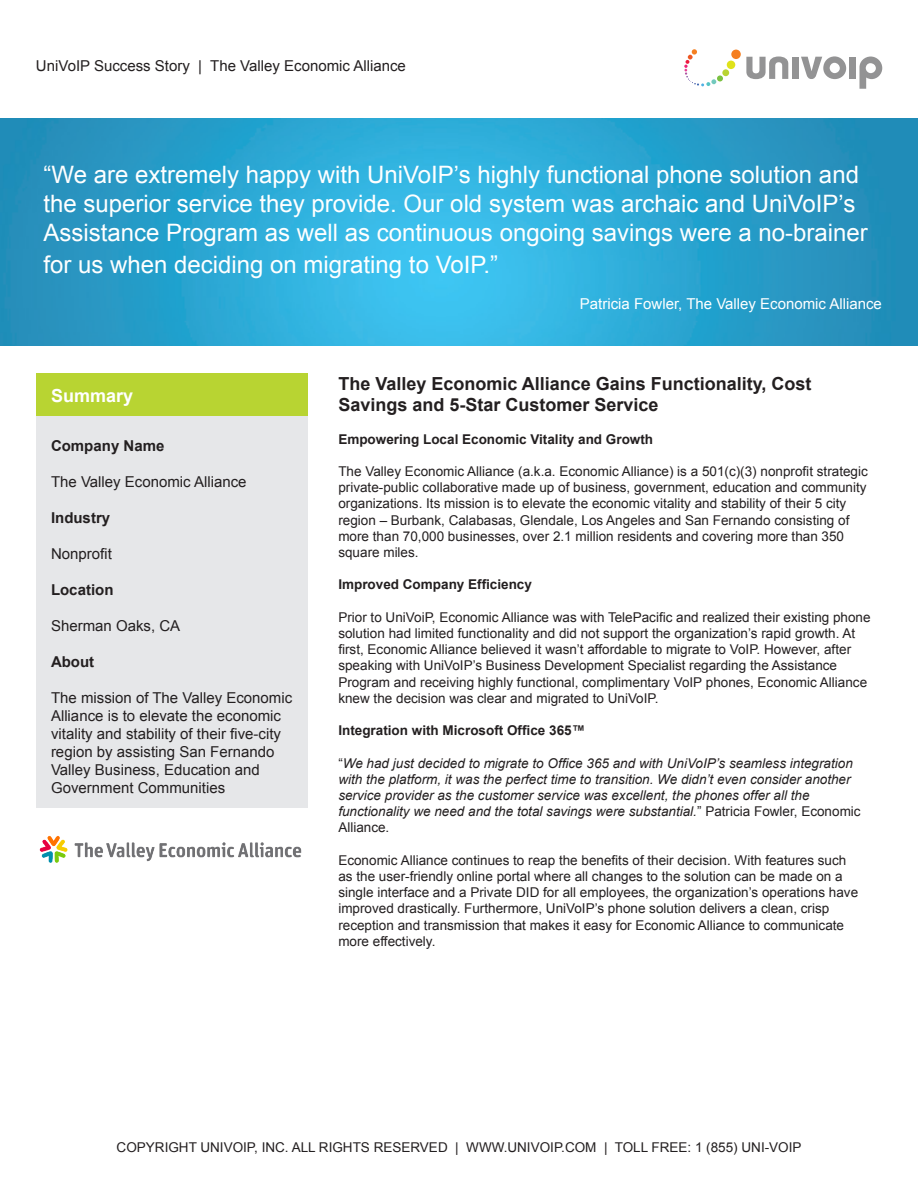
<style>
.page{position:relative;width:918px;height:1188px;background:#fff}
.page>*{position:absolute;margin:0;border:0;box-sizing:border-box;transform-origin:0 0}
.t1{font:24px/28.8px "Arial";color:#fff}
.t2{font:700 18px/21.6px "Arial";color:#231f20}
.t3{font:700 18px "Arial";color:#fff}
.t4{font:15px/18px "Arial";color:#231f20}
.t5{font:15px "Arial";color:#fff}
.t6{font:700 15px "Arial";color:#231f20}
.t7{font:13.5px/16.2px "Arial";color:#231f20}
.t8{font:italic 13.5px/16.2px "Arial";color:#231f20}
.t9{font:700 13.5px "Arial";color:#231f20}
.s1{font-style:normal}
</style>
<div class="page">
<img style="left:0;top:118px;width:918px;height:227px">
<div style="left:792px;top:57px;width:7px;height:22px;background:#939394"></div>
<div style="left:849px;top:57px;width:7px;height:22px;background:#939394"></div>
<svg style="left:859px;top:57px;width:23px;height:32px"></svg>
<svg style="left:801px;top:56px;width:45px;height:23px"></svg>
<svg style="left:746px;top:56px;width:42px;height:23px"></svg>
<svg style="left:684px;top:49px;width:39px;height:37px"></svg>
<div style="left:722px;top:69px;width:7px;height:7px;background:#b8d432;border-radius:50%"></div>
<div style="left:727px;top:61px;width:8px;height:8px;background:#dfe21a;border-radius:50%"></div>
<div style="left:731px;top:50px;width:10px;height:9px;background:#f57f21;border-radius:50%"></div>
<div style="left:36px;top:374px;width:272px;height:43px;background:#b8d432"></div>
<div style="left:36px;top:417px;width:272px;height:391px;background:#e6e7e9"></div>
<img style="left:39px;top:835px;width:263px;height:28px">
<p class="t4" style="left:36px;top:57px;width:371px">UniVoIP Success Story | The Valley Economic Alliance</p>
<h1 class="t1" style="left:44px;top:161px;width:826px">“We are extremely happy with UniVoIP’s highly functional phone solution and the superior service they provide. Our old system was archaic and UniVoIP’s<br>Assistance Program as well as continuous ongoing savings were a no-brainer</h1>
<h1 class="t1" style="left:44px;top:251px;width:456px">for us when deciding on migrating to VoIP.”</h1>
<p class="t5" style="left:580px;top:294px;width:304px">Patricia Fowler, The Valley Economic Alliance</p>
<h2 class="t3" style="left:51px;top:389px;width:84px">Summary</h2>
<p class="t6" style="left:51px;top:440px;width:115px">Company Name</p>
<p class="t4" style="left:51px;top:474px;width:197px">The Valley Economic Alliance</p>
<p class="t6" style="left:51px;top:512px;width:61px">Industry</p>
<p class="t4" style="left:51px;top:545px;width:62px">Nonprofit</p>
<p class="t6" style="left:51px;top:584px;width:64px">Location</p>
<p class="t4" style="left:51px;top:617px;width:131px">Sherman Oaks, CA</p>
<p class="t6" style="left:51px;top:656px;width:45px">About</p>
<p class="t4" style="left:51px;top:689px;width:243px">The mission of The Valley Economic Alliance is to elevate the economic vitality and stability of their five-city region by assisting San Fernando Valley Business, Education and Government Communities</p>
<h2 class="t2" style="left:338px;top:374px;width:475px">The Valley Economic Alliance Gains Functionality, Cost<br>Savings and 5-Star Customer Service</h2>
<p class="t9" style="left:338px;top:434px;width:316px">Empowering Local Economic Vitality and Growth</p>
<p class="t7" style="left:338px;top:463px;width:531px">The Valley Economic Alliance (a.k.a. Economic Alliance) is a 501(c)(3) nonprofit strategic private-public collaborative made up of business, government, education and community organizations. Its mission is to elevate the economic vitality and stability of their 5 city region – Burbank, Calabasas, Glendale, Los Angeles and San Fernando consisting of more than 70,000 businesses, over 2.1 million residents and covering more than 350 square miles.</p>
<p class="t9" style="left:338px;top:576px;width:195px">Improved Company Efficiency</p>
<p class="t7" style="left:338px;top:609px;width:534px">Prior to UniVoiP, Economic Alliance was with TelePacific and realized their existing phone solution had limited functionality and did not support the organization’s rapid growth. At first, Economic Alliance believed it wasn’t affordable to migrate to VoIP. However, after speaking with UniVoIP’s Business Development Specialist regarding the Assistance Program and receiving highly functional, complimentary VoIP phones, Economic Alliance knew the decision was clear and migrated to UniVoIP.</p>
<p class="t9" style="left:338px;top:722px;width:248px">Integration with Microsoft Office 365™</p>
<p class="t8" style="left:338px;top:755px;width:524px"><span class="s1">“</span>We had just decided to migrate to Office 365 and with UniVoIP’s seamless integration with the platform, it was the perfect time to transition. We didn’t even consider another service provider as the customer service was excellent, the phones offer all the functionality we need and the total savings were substantial.<span class="s1">” Patricia Fowler, Economic Alliance.</span></p>
<p class="t7" style="left:338px;top:852px;width:521px">Economic Alliance continues to reap the benefits of their decision. With features such as the user-friendly online portal where all changes to the solution can be made on a single interface and a Private DID for all employees, the organization’s operations have improved drastically. Furthermore, UniVoIP’s phone solution delivers a clean, crisp reception and transmission that makes it easy for Economic Alliance to communicate more effectively.</p>
<p class="t7" style="left:117px;top:1140px;width:686px">COPYRIGHT UNIVOIP, INC. ALL RIGHTS RESERVED | WWW.UNIVOIP.COM | TOLL FREE: 1 (855) UNI-VOIP</p>
</div>
